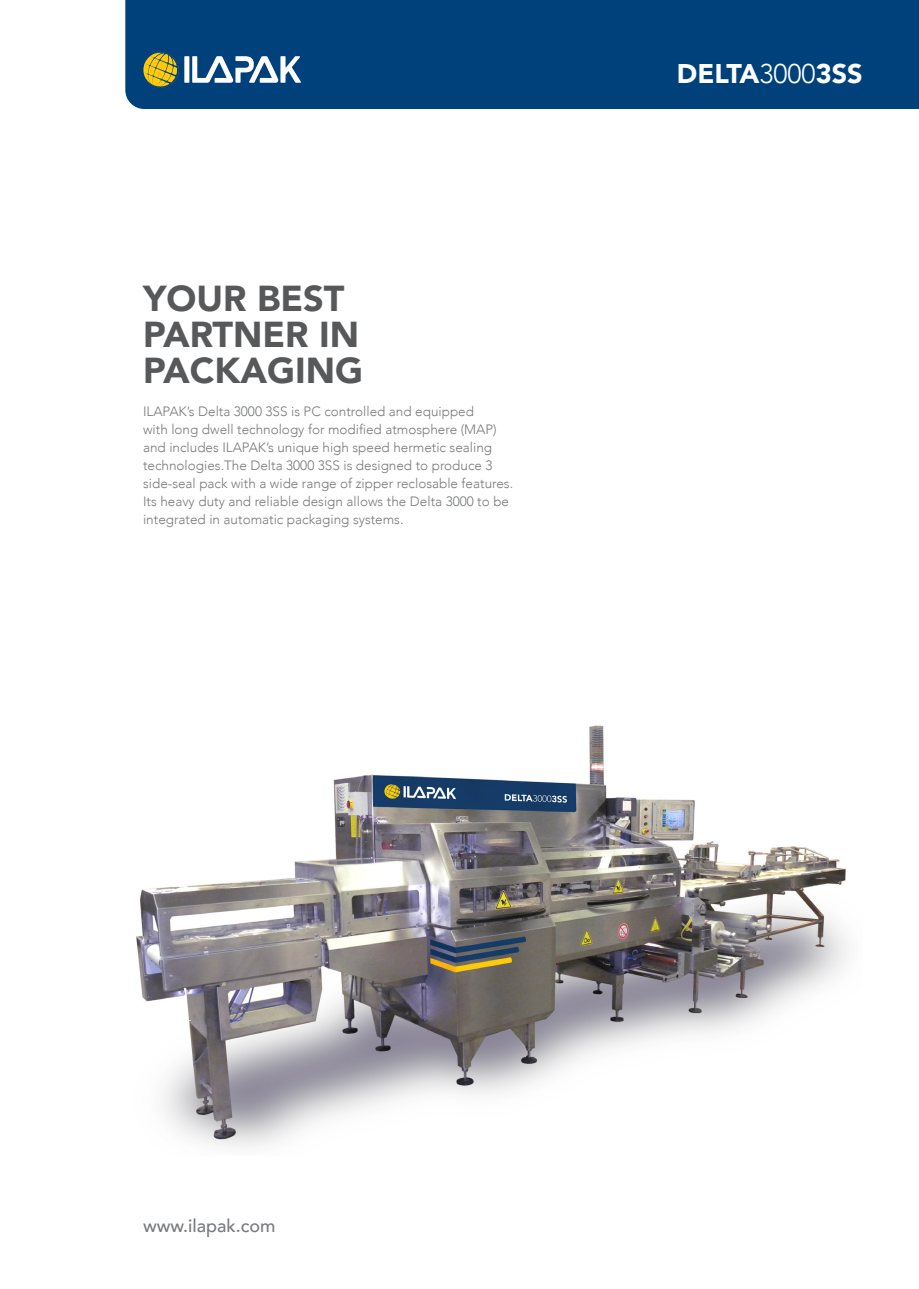
<style>
.page{position:relative;width:919px;height:1289px;background:#fff}
.page>*{position:absolute;margin:0;border:0;box-sizing:border-box;transform-origin:0 0}
.Title_Big{font:900 36px/36px "Avenir";color:#57585a}
.Body{font:900 36px "Avenir";color:#57585a}
.Title_Machinery{font:900 27px "Avenir";color:#fff}
.Site{font:500 18px "Avenir";color:#787a7d}
.Body-2{font:300 13.5px/18px "Avenir";color:#787a7d}
.s1{font-weight:300}
</style>
<div class="page">
<img style="left:136px;top:725px;width:711px;height:422px">
<div style="left:125px;top:0;width:793px;height:109px;background:#00417c"></div>
<div style="left:184px;top:56px;width:5px;height:27px;background:#fff"></div>
<svg style="left:192px;top:56px;width:109px;height:27px"></svg>
<svg style="left:143px;top:52px;width:38px;height:36px"></svg>
<p class="Body" style="left:143px;top:268px;width:203px">YOUR BEST</p>
<p class="Title_Big" style="left:143px;top:316px;width:222px">PARTNER IN<br>PACKAGING</p>
<p class="Body-2" style="left:143px;top:403px;width:371px">ILAPAK’s Delta 3000 3SS is PC controlled and equipped<br>with long dwell technology for modified atmosphere (MAP) and includes ILAPAK’s unique high speed hermetic sealing technologies.The Delta 3000 3SS is designed to produce 3 side-seal pack with a wide range of zipper reclosable features.<br>Its heavy duty and reliable design allows the Delta 3000 to be integrated in automatic packaging systems.</p>
<p class="Title_Machinery" style="left:676px;top:51px;width:187px">DELTA<span class="s1">3000</span>3SS</p>
<p class="Site" style="left:143px;top:1210px;width:134px">www.ilapak.com</p>
</div>
